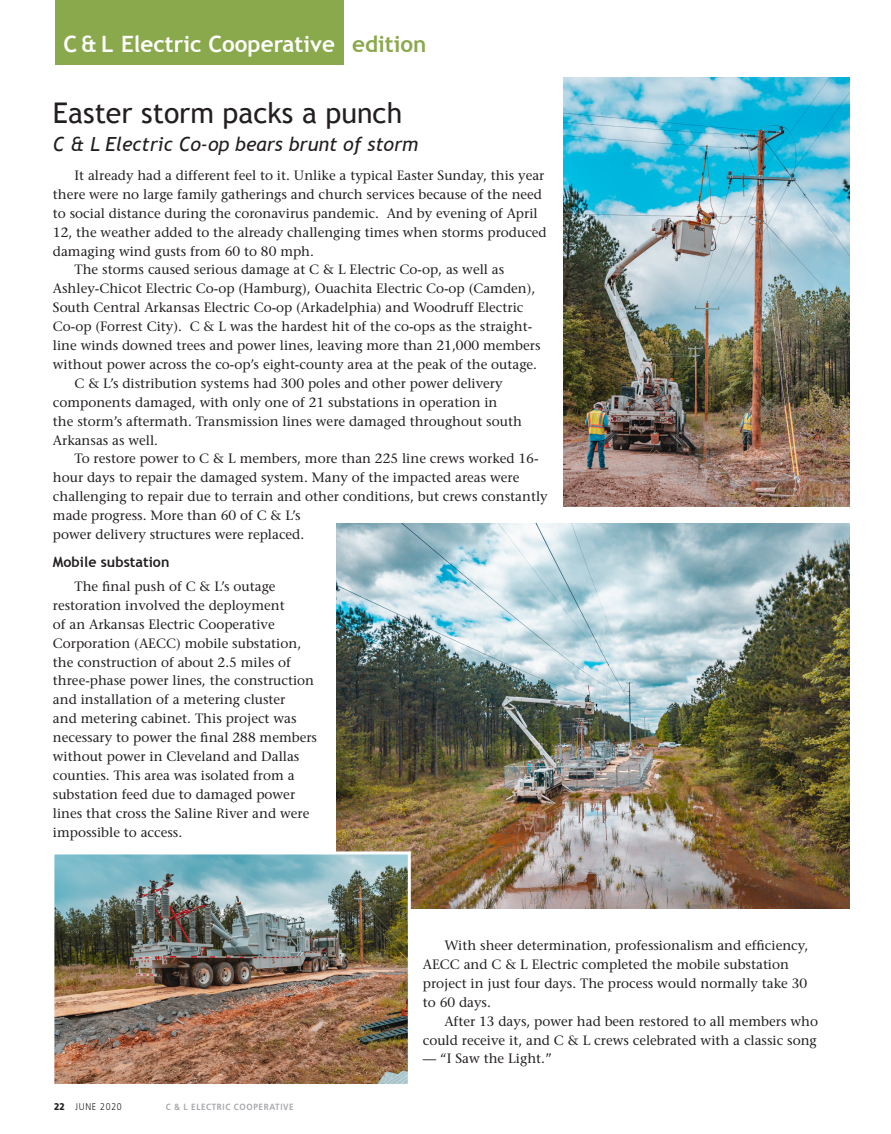
<style>
.page{position:relative;width:891px;height:1134px;background:#fff}
.page>*{position:absolute;margin:0;border:0;box-sizing:border-box;transform-origin:0 0}
.CP_head{font:28.5px "Trebuchet MS";color:#231f20}
.t1{font:700 22.5px "Trebuchet MS";color:#fff}
.CP_subhead{font:italic 19.5px "Trebuchet MS";color:#231f20}
.centers_text_subhead{font:700 14.25px "Trebuchet MS";color:#231f20}
.AL_body_text{font:500 13.5px/18.9px "Stone Serif Std";color:#231f20}
.t2{font:300 9.75px "Frutiger";letter-spacing:.08em;color:#231f20;scale:.9 1}
.CO-OP_TOPPER_RT_PAGE{font:700 9px "Frutiger";letter-spacing:.08em;color:#a8a9ad;scale:.9 1}
.s1{color:#8aa84c}
.s2{font-weight:900}
</style>
<div class="page">
<div style="left:55px;top:0;width:289px;height:65px;background:#8aa84c"></div>
<img style="left:336px;top:524px;width:513px;height:385px">
<img style="left:55px;top:855px;width:352px;height:228px">
<div style="left:51px;top:851px;width:360px;height:236px;border:3px solid #fff"></div>
<img style="left:563px;top:77px;width:286px;height:430px">
<p class="t1" style="left:63px;top:30px;width:365px">C &amp; L Electric Cooperative <span class="s1">edition</span></p>
<p class="CP_head" style="left:53px;top:96px;width:351px">Easter storm packs a punch</p>
<p class="CP_subhead" style="left:53px;top:133px;width:367px">C &amp; L Electric Co-op bears brunt of storm</p>
<p class="AL_body_text" style="left:53px;top:166px;width:495px;text-indent:22px">It already had a different feel to it. Unlike a typical Easter Sunday, this year there were no large family gatherings and church services because of the need to social distance during the coronavirus pandemic. And by evening of April 12, the weather added to the already challenging times when storms produced damaging wind gusts from 60 to 80 mph.</p>
<p class="AL_body_text" style="left:53px;top:260px;width:489px;text-indent:22px">The storms caused serious damage at C &amp; L Electric Co-op, as well as Ashley-Chicot Electric Co-op (Hamburg), Ouachita Electric Co-op (Camden), South Central Arkansas Electric Co-op (Arkadelphia) and Woodruff Electric Co-op (Forrest City). C &amp; L was the hardest hit of the co-ops as the straight&shy;line winds downed trees and power lines, leaving more than 21,000 members without power across the co-op’s eight-county area at the peak of the outage.</p>
<p class="AL_body_text" style="left:53px;top:374px;width:470px;text-indent:22px">C &amp; L’s distribution systems had 300 poles and other power delivery components damaged, with only one of 21 substations in operation in<br>the storm’s aftermath. Transmission lines were damaged throughout south Arkansas as well.</p>
<p class="AL_body_text" style="left:53px;top:449px;width:496px;text-indent:22px">To restore power to C &amp; L members, more than 225 line crews worked 16- hour days to repair the damaged system. Many of the impacted areas were challenging to repair due to terrain and other conditions, but crews constantly made progress. More than 60 of C &amp; L’s<br>power delivery structures were replaced.</p>
<p class="centers_text_subhead" style="left:53px;top:553px;width:118px">Mobile substation</p>
<p class="AL_body_text" style="left:53px;top:577px;width:266px;text-indent:22px">The final push of C &amp; L’s outage restoration involved the deployment<br>of an Arkansas Electric Cooperative Corporation (AECC) mobile substation, the construction of about 2.5 miles of three-phase power lines, the construction and installation of a metering cluster<br>and metering cabinet. This project was necessary to power the final 288 members without power in Cleveland and Dallas counties. This area was isolated from a substation feed due to damaged power lines that cross the Saline River and were impossible to access.</p>
<p class="t2" style="left:54px;top:1101px;width:77px"><span class="s2">22</span> JUNE 2020</p>
<p class="CO-OP_TOPPER_RT_PAGE" style="left:166px;top:1102px;width:144px">C &amp; L ELECTRIC COOPERATIVE</p>
<p class="AL_body_text" style="left:423px;top:936px;width:387px;text-indent:22px">With sheer determination, professionalism and efficiency, AECC and C &amp; L Electric completed the mobile substation project in just four days. The process would normally take 30 to 60 days.</p>
<p class="AL_body_text" style="left:423px;top:1012px;width:397px;text-align:right">After 13 days, power had been restored to all members who could receive it, and C &amp; L crews celebrated with a classic song</p>
<p class="AL_body_text" style="left:423px;top:1049px;width:131px">— “I Saw the Light.”</p>
</div>
